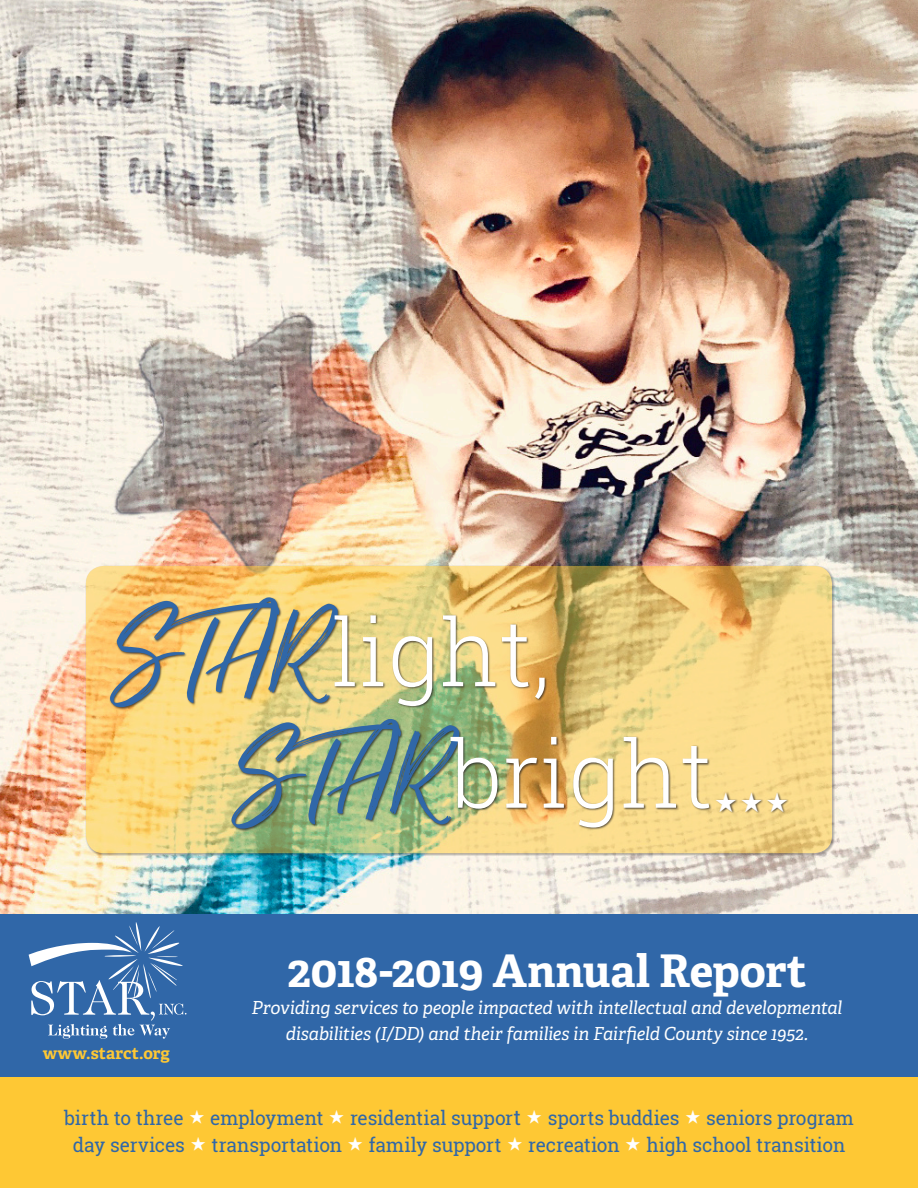
<style>
.page{position:relative;width:918px;height:1188px;background:#fff}
.page>*{position:absolute;margin:0;border:0;box-sizing:border-box;transform-origin:0 0}
.t1{font:300 93px "Roboto Slab";color:#fff}
.t2{font:700 45px "Adelle PE";letter-spacing:-.01em;color:#fff}
.t3{font:19.5px "Roboto Slab";letter-spacing:-.01em;color:#3067a8}
.t4{font:italic 18px "Adelle PE";letter-spacing:-.015em;color:#fff}
.t5{font:700 16.5px "Adelle PE";letter-spacing:.005em;color:#fec834}
.s1{font-family:"Just Lovely Slanted";font-weight:400;font-size:141px;color:#3067a8}
.s2{font-size:21px}
</style>
<div class="page">
<img style="left:0;top:0;width:918px;height:914px">
<div style="left:0;top:914px;width:918px;height:164px;background:#3067a8"></div>
<div style="left:0;top:1078px;width:918px;height:110px;background:#fec834"></div>
<svg style="left:29px;top:922px;width:158px;height:117px"></svg>
<div style="left:85px;top:565px;width:750px;height:291px;background:#231f20;opacity:.75"></div>
<svg style="left:86px;top:566px;width:746px;height:287px;background:#e9ca78"></svg>
<div style="left:109px;top:597px;width:681px;height:235px;background:#231f20;opacity:.75"></div>
<svg style="left:716px;top:792px;width:20px;height:20px"></svg>
<svg style="left:742px;top:792px;width:45px;height:20px"></svg>
<p class="t1" style="left:114px;top:589px;width:437px"><span class="s1">STAR</span>light,</p>
<p class="t1" style="left:236px;top:710px;width:479px"><span class="s1">STAR</span>bright</p>
<p class="t5" style="left:43px;top:1041px;width:129px">www.starct.org</p>
<p class="t2" style="left:287px;top:939px;width:521px">2018-2019 Annual Report</p>
<p class="t4" style="left:252px;top:995px;width:592px">Providing services to people impacted with intellectual and developmental</p>
<p class="t4" style="left:286px;top:1020px;width:524px">disabilities (I/DD) and their families in Fairfield County since 1952.</p>
<p class="t3" style="left:64px;top:1105px;width:121px">birth to three</p>
<p class="t3" style="left:210px;top:1105px;width:115px">employment</p>
<p class="t3" style="left:350px;top:1105px;width:172px">residential suppor<span class="s2">t</span></p>
<p class="t3" style="left:548px;top:1105px;width:133px">sports buddies</p>
<p class="t3" style="left:706px;top:1105px;width:149px">seniors program</p>
<p class="t3" style="left:73px;top:1132px;width:114px">day services</p>
<p class="t3" style="left:212px;top:1132px;width:132px">transportation</p>
<p class="t3" style="left:369px;top:1132px;width:134px">family support</p>
<p class="t3" style="left:528px;top:1132px;width:93px">recreation</p>
<p class="t3" style="left:646px;top:1132px;width:200px">high school transition</p>
</div>
